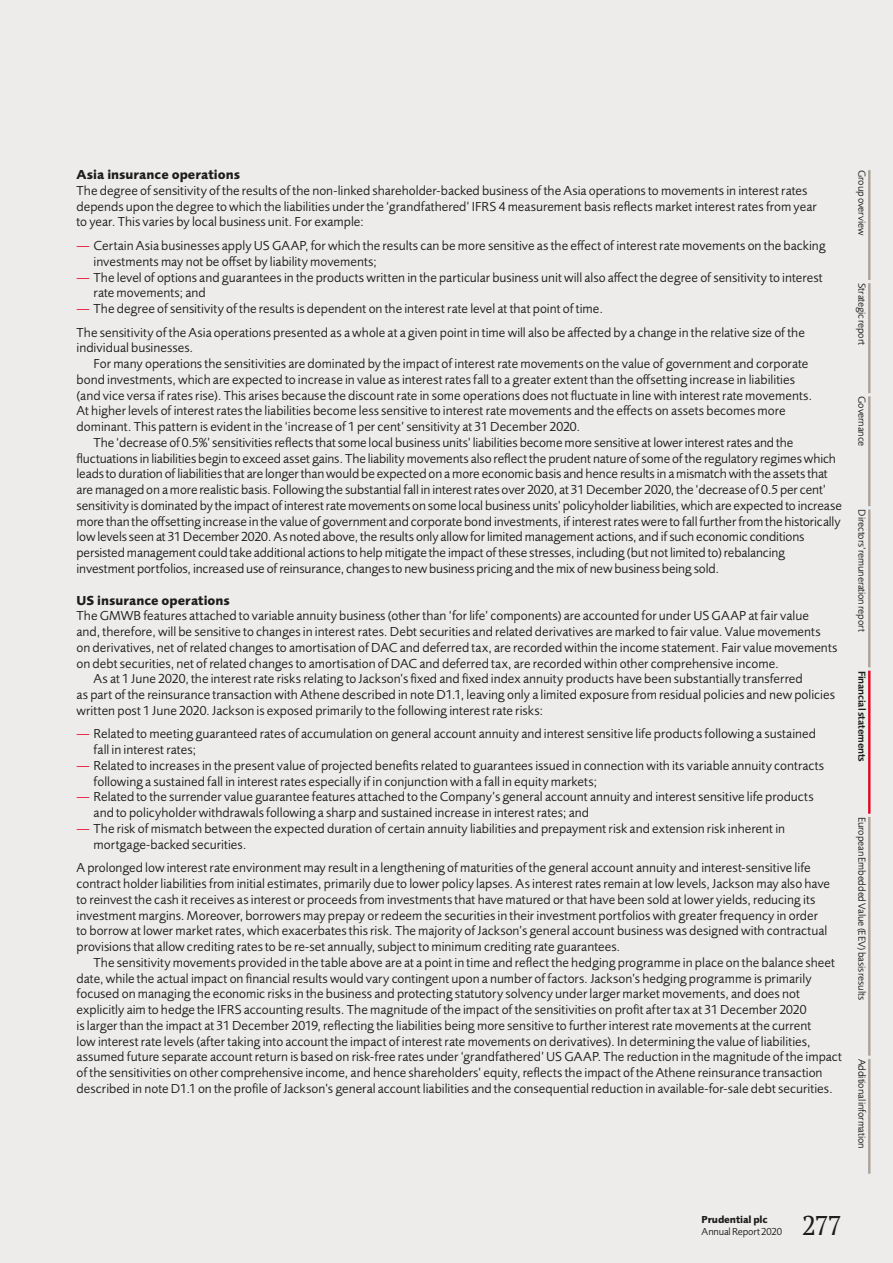
<style>
.page{position:relative;width:893px;height:1263px;background:#eeeceb}
.page>*{position:absolute;margin:0;border:0;box-sizing:border-box;transform-origin:0 0}
.t1{font:27px "PT Serif";color:#1d1d1b}
.t2{font:13.5px/15.8px "Pru Sans OT2";color:#1d1d1b}
.t3{font:700 13.5px "Pru Sans OT2";color:#1d1d1b}
.t4{font:10.5px "Pru Sans OT2";letter-spacing:-.015em;color:#1d1d1b}
.t5{font:600 10.5px "Pru Sans OT2";letter-spacing:-.015em;color:#1d1d1b}
.t6{font:700 10.5px "Pru Sans OT2";letter-spacing:-.015em;color:#1d1d1b}
.s1{color:#e40620}
</style>
<div class="page">
<hr style="left:868px;top:170px;width:2px;height:110px;background:#aca299">
<hr style="left:868px;top:283px;width:2px;height:110px;background:#aca299">
<hr style="left:868px;top:396px;width:2px;height:110px;background:#aca299">
<hr style="left:868px;top:509px;width:2px;height:158px;background:#aca299">
<hr style="left:868px;top:671px;width:2px;height:143px;background:#e40620">
<hr style="left:868px;top:817px;width:2px;height:239px;background:#aca299">
<hr style="left:868px;top:1059px;width:2px;height:115px;background:#aca299">
<p class="t3" style="left:77px;top:167px;width:165px">Asia insurance operations</p>
<p class="t2" style="left:77px;top:182px;width:742px">The degree of sensitivity of the results of the non-linked shareholder-backed business of the Asia operations to movements in interest rates depends upon the degree to which the liabilities under the ‘grandfathered’ IFRS 4 measurement basis reflects market interest rates from year to year. This varies by local business unit. For example:</p>
<p class="t2" style="left:94px;top:238px;width:733px;text-indent:-17px"><span class="s1">—</span> Certain Asia businesses apply US GAAP, for which the results can be more sensitive as the effect of interest rate movements on the backing investments may not be offset by liability movements;</p>
<p class="t2" style="left:94px;top:269px;width:731px;text-indent:-17px"><span class="s1">—</span> The level of options and guarantees in the products written in the particular business unit will also affect the degree of sensitivity to interest rate movements; and</p>
<p class="t2" style="left:77px;top:297px;width:730px;line-height:23.7px"><span class="s1">—</span> The degree of sensitivity of the results is dependent on the interest rate level at that point of time.<br>The sensitivity of the Asia operations presented as a whole at a given point in time will also be affected by a change in the relative size of the</p>
<p class="t2" style="left:77px;top:340px;width:118px">individual businesses.</p>
<p class="t2" style="left:94px;top:356px;width:716px">For many operations the sensitivities are dominated by the impact of interest rate movements on the value of government and corporate</p>
<p class="t2" style="left:77px;top:371px;width:720px">bond investments, which are expected to increase in value as interest rates fall to a greater extent than the offsetting increase in liabilities</p>
<p class="t2" style="left:77px;top:387px;width:737px">(and vice versa if rates rise). This arises because the discount rate in some operations does not fluctuate in line with interest rate movements.</p>
<p class="t2" style="left:77px;top:403px;width:711px">At higher levels of interest rates the liabilities become less sensitive to interest rate movements and the effects on assets becomes more</p>
<p class="t2" style="left:77px;top:419px;width:505px">dominant. This pattern is evident in the ‘increase of 1 per cent’ sensitivity at 31 December 2020.</p>
<p class="t2" style="left:94px;top:434px;width:701px">The ‘decrease of 0.5%’ sensitivities reflects that some local business units’ liabilities become more sensitive at lower interest rates and the</p>
<p class="t2" style="left:77px;top:450px;width:761px">fluctuations in liabilities begin to exceed asset gains. The liability movements also reflect the prudent nature of some of the regulatory regimes which</p>
<p class="t2" style="left:77px;top:466px;width:753px">leads to duration of liabilities that are longer than would be expected on a more economic basis and hence results in a mismatch with the assets that</p>
<p class="t2" style="left:77px;top:482px;width:751px">are managed on a more realistic basis. Following the substantial fall in interest rates over 2020, at 31 December 2020, the ‘decrease of 0.5 per cent’</p>
<p class="t2" style="left:77px;top:497px;width:767px">sensitivity is dominated by the impact of interest rate movements on some local business units’ policyholder liabilities, which are expected to increase</p>
<p class="t2" style="left:77px;top:513px;width:766px">more than the offsetting increase in the value of government and corporate bond investments, if interest rates were to fall further from the historically</p>
<p class="t2" style="left:77px;top:529px;width:729px">low levels seen at 31 December 2020. As noted above, the results only allow for limited management actions, and if such economic conditions</p>
<p class="t2" style="left:77px;top:545px;width:710px">persisted management could take additional actions to help mitigate the impact of these stresses, including (but not limited to) rebalancing</p>
<p class="t2" style="left:77px;top:560px;width:644px">investment portfolios, increased use of reinsurance, changes to new business pricing and the mix of new business being sold.</p>
<p class="t3" style="left:77px;top:592px;width:155px">US insurance operations</p>
<p class="t2" style="left:77px;top:608px;width:734px">The GMWB features attached to variable annuity business (other than ‘for life’ components) are accounted for under US GAAP at fair value</p>
<p class="t2" style="left:77px;top:623px;width:746px">and, therefore, will be sensitive to changes in interest rates. Debt securities and related derivatives are marked to fair value. Value movements</p>
<p class="t2" style="left:77px;top:639px;width:762px">on derivatives, net of related changes to amortisation of DAC and deferred tax, are recorded within the income statement. Fair value movements</p>
<p class="t2" style="left:77px;top:655px;width:704px">on debt securities, net of related changes to amortisation of DAC and deferred tax, are recorded within other comprehensive income.</p>
<p class="t2" style="left:94px;top:671px;width:711px">As at 1 June 2020, the interest rate risks relating to Jackson’s fixed and fixed index annuity products have been substantially transferred</p>
<p class="t2" style="left:77px;top:687px;width:760px">as part of the reinsurance transaction with Athene described in note D1.1, leaving only a limited exposure from residual policies and new policies</p>
<p class="t2" style="left:77px;top:702px;width:468px">written post 1 June 2020. Jackson is exposed primarily to the following interest rate risks:</p>
<p class="t2" style="left:94px;top:726px;width:724px;text-indent:-17px"><span class="s1">—</span> Related to meeting guaranteed rates of accumulation on general account annuity and interest sensitive life products following a sustained fall in interest rates;</p>
<p class="t2" style="left:94px;top:757px;width:732px;text-indent:-17px"><span class="s1">—</span> Related to increases in the present value of projected benefits related to guarantees issued in connection with its variable annuity contracts following a sustained fall in interest rates especially if in conjunction with a fall in equity markets;</p>
<p class="t2" style="left:94px;top:789px;width:722px;text-indent:-17px"><span class="s1">—</span> Related to the surrender value guarantee features attached to the Company’s general account annuity and interest sensitive life products and to policyholder withdrawals following a sharp and sustained increase in interest rates; and</p>
<p class="t2" style="left:94px;top:820px;width:693px;text-indent:-17px"><span class="s1">—</span> The risk of mismatch between the expected duration of certain annuity liabilities and prepayment risk and extension risk inherent in mortgage-backed securities.</p>
<p class="t2" style="left:77px;top:860px;width:755px">A prolonged low interest rate environment may result in a lengthening of maturities of the general account annuity and interest-sensitive life contract holder liabilities from initial estimates, primarily due to lower policy lapses. As interest rates remain at low levels, Jackson may also have to reinvest the cash it receives as interest or proceeds from investments that have matured or that have been sold at lower yields, reducing its investment margins. Moreover, borrowers may prepay or redeem the securities in their investment portfolios with greater frequency in order to borrow at lower market rates, which exacerbates this risk. The majority of Jackson’s general account business was designed with contractual provisions that allow crediting rates to be re-set annually, subject to minimum crediting rate guarantees.</p>
<p class="t2" style="left:77px;top:954px;width:767px;text-indent:17px">The sensitivity movements provided in the table above are at a point in time and reflect the hedging programme in place on the balance sheet date, while the actual impact on financial results would vary contingent upon a number of factors. Jackson’s hedging programme is primarily focused on managing the economic risks in the business and protecting statutory solvency under larger market movements, and does not explicitly aim to hedge the IFRS accounting results. The magnitude of the impact of the sensitivities on profit after tax at 31 December 2020<br>is larger than the impact at 31 December 2019, reflecting the liabilities being more sensitive to further interest rate movements at the current<br>low interest rate levels (after taking into account the impact of interest rate movements on derivatives). In determining the value of liabilities, assumed future separate account return is based on risk-free rates under ‘grandfathered’ US GAAP. The reduction in the magnitude of the impact of the sensitivities on other comprehensive income, and hence shareholders’ equity, reflects the impact of the Athene reinsurance transaction described in note D1.1 on the profile of Jackson’s general account liabilities and the consequential reduction in available-for-sale debt securities.</p>
<p class="t4" style="left:868px;top:170px;width:67px;rotate:90deg">Group overview</p>
<p class="t4" style="left:868px;top:283px;width:64px;rotate:90deg">Strategic report</p>
<p class="t4" style="left:868px;top:396px;width:51px;rotate:90deg">Governance</p>
<p class="t4" style="left:868px;top:509px;width:124px;rotate:90deg">Directors’ remuneration report</p>
<p class="t5" style="left:868px;top:671px;width:93px;rotate:90deg">Financial statements</p>
<p class="t4" style="left:868px;top:817px;width:184px;rotate:90deg">European Embedded Value (EEV) basis results</p>
<p class="t4" style="left:868px;top:1059px;width:91px;rotate:90deg">Additional information</p>
<p class="t6" style="left:702px;top:1213px;width:68px">Prudential plc</p>
<p class="t4" style="left:702px;top:1226px;width:82px">Annual Report 2020</p>
<h1 class="t1" style="left:802px;top:1208px;width:42px">277</h1>
</div>
